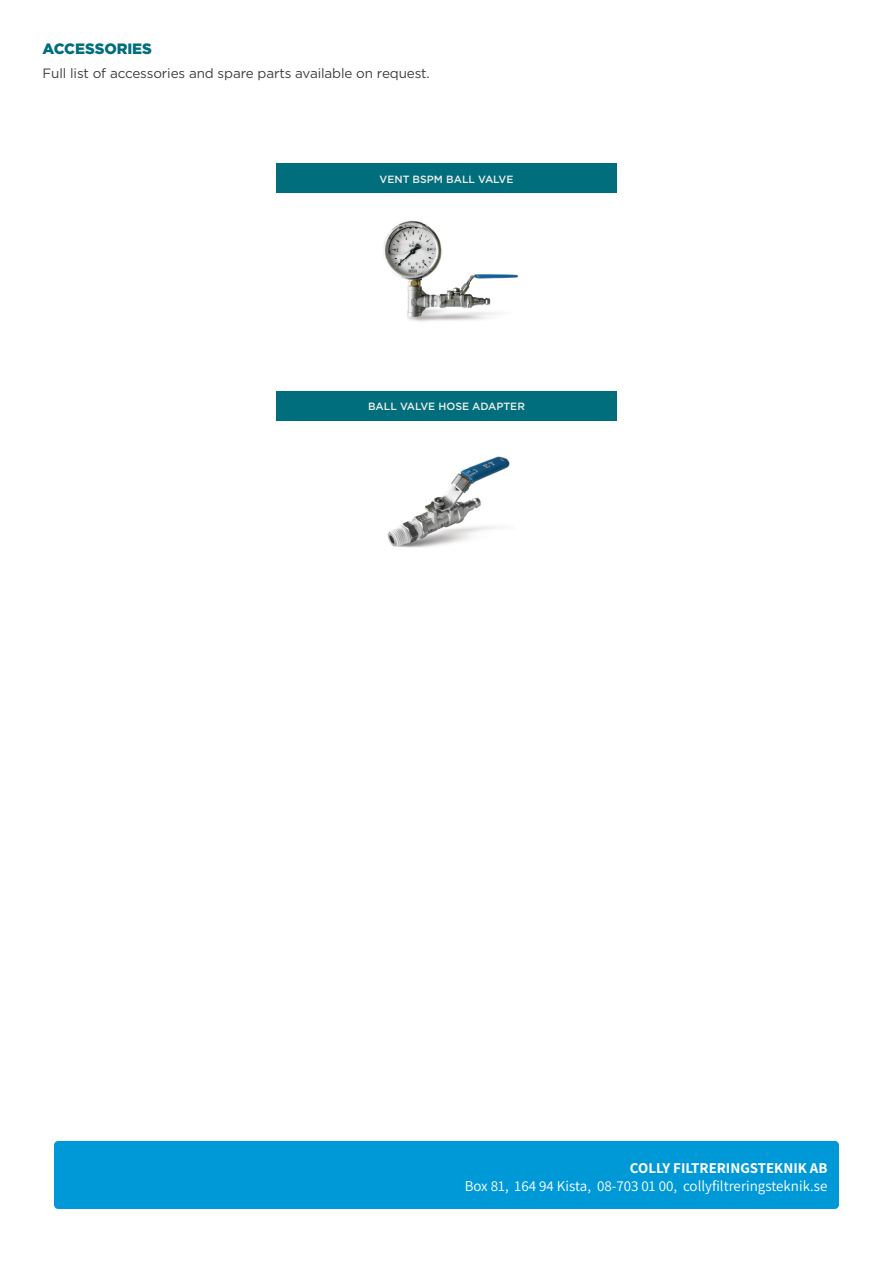
<style>
.page{position:relative;width:893px;height:1263px;background:#fff}
.page>*{position:absolute;margin:0;border:0;box-sizing:border-box;transform-origin:0 0}
.t1{font:200 15px/18px "Assistant";color:#fff;text-align:right}
.t2{font:900 15px "Gotham";letter-spacing:-.005em;color:#006e7c}
.t3{font:13.5px "Gotham";letter-spacing:-.01em;color:#3e3e3f}
.t4{font:500 10.5px "Gotham";color:#f0efea}
</style>
<div class="page">
<div style="left:276px;top:163px;width:341px;height:30px;background:#006e7c"></div>
<img style="left:383px;top:221px;width:134px;height:101px">
<div style="left:276px;top:391px;width:341px;height:29px;background:#006e7c"></div>
<img style="left:387px;top:456px;width:123px;height:92px">
<div style="left:54px;top:1141px;width:785px;height:68px;background:#0099d8;border-radius:4px"></div>
<p class="t2" style="left:43px;top:38px;width:111px">ACCESSORIES</p>
<p class="t3" style="left:43px;top:65px;width:389px">Full list of accessories and spare parts available on request.</p>
<p class="t4" style="left:379px;top:172px;width:135px">VENT BSPM BALL VALVE</p>
<p class="t4" style="left:368px;top:399px;width:158px">BALL VALVE HOSE ADAPTER</p>
<p class="t1" style="left:465px;top:1158px;width:364px">COLLY FILTRERINGSTEKNIK AB<br>Box 81, 164 94 Kista, 08-703 01 00, collyfiltreringsteknik.se</p>
</div>
